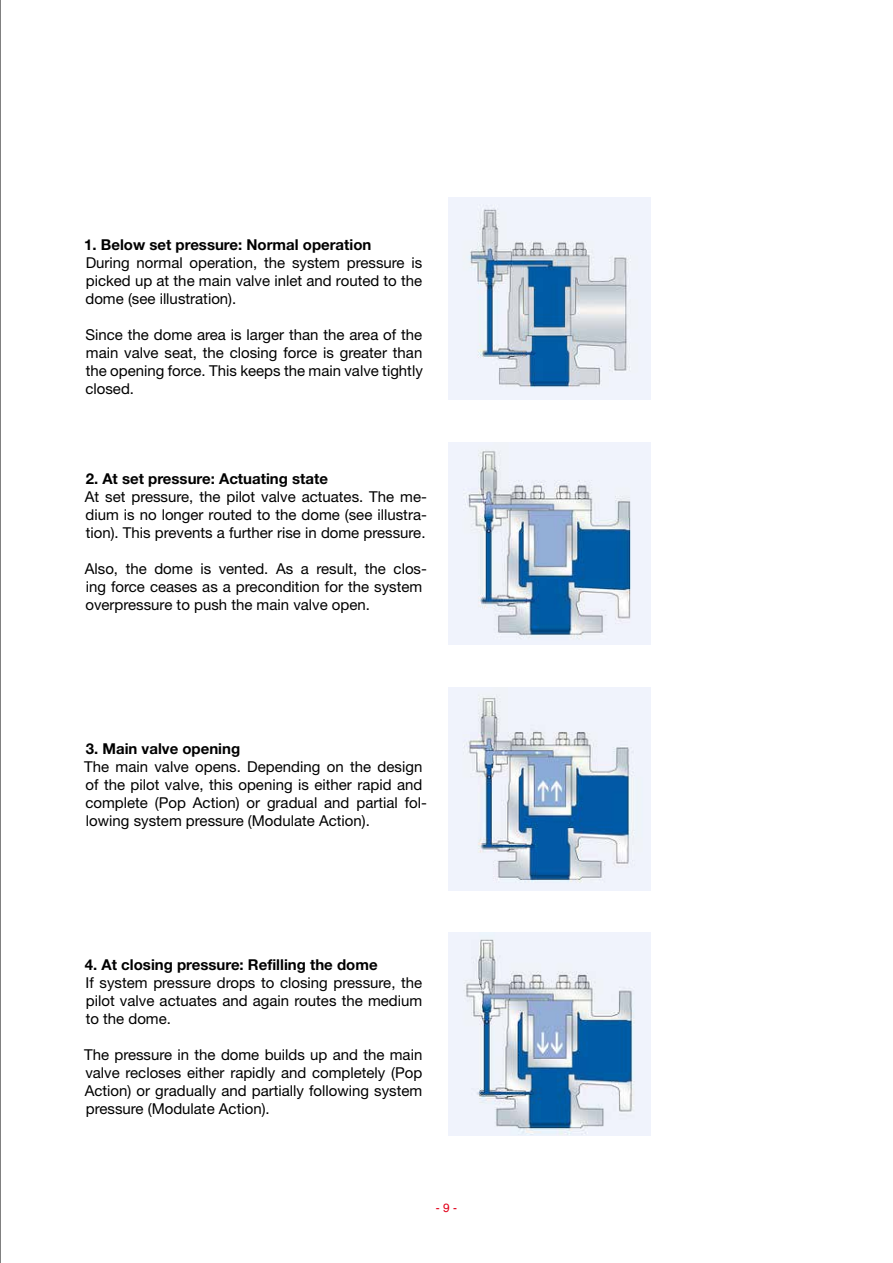
<style>
.page{position:relative;width:893px;height:1263px;background:#fff}
.page>*{position:absolute;margin:0;border:0;box-sizing:border-box;transform-origin:0 0}
.t1{font:15px/18px "Helvetica Neue LT Pro";color:#000;text-align:justify}
.t2{font:700 15px "Helvetica Neue LT Pro";color:#000}
.t3{font:12px "Helvetica";color:#e2001a}
</style>
<div class="page">
<img style="left:448px;top:197px;width:203px;height:203px">
<img style="left:448px;top:443px;width:202px;height:202px">
<img style="left:448px;top:688px;width:203px;height:202px">
<img style="left:448px;top:933px;width:203px;height:202px">
<hr style="left:0;top:0;width:1px;height:1263px;background:#000">
<p class="t2" style="left:84px;top:235px;width:289px">1. Below set pressure: Normal operation</p>
<p class="t1" style="left:85px;top:253px;width:338px">During normal operation, the system pressure is picked up at the main valve inlet and routed to the dome (see illustration).</p>
<p class="t1" style="left:85px;top:325px;width:339px">Since the dome area is larger than the area of the main valve seat, the closing force is greater than the opening force. This keeps the main valve tightly closed.</p>
<p class="t2" style="left:86px;top:469px;width:244px">2. At set pressure: Actuating state</p>
<p class="t1" style="left:85px;top:487px;width:344px">At set pressure, the pilot valve actuates. The me&shy;dium is no longer routed to the dome (see illustra&shy;tion). This prevents a further rise in dome pressure.</p>
<p class="t1" style="left:85px;top:559px;width:344px;text-align:left">Also, the dome is vented. As a result, the clos&shy;ing force ceases as a precondition for the system overpressure to push the main valve open.</p>
<p class="t2" style="left:86px;top:739px;width:156px">3. Main valve opening</p>
<p class="t1" style="left:84px;top:757px;width:344px;text-align:left">The main valve opens. Depending on the design of the pilot valve, this opening is either rapid and complete (Pop Action) or gradual and partial fol&shy;lowing system pressure (Modulate Action).</p>
<p class="t2" style="left:85px;top:955px;width:294px">4. At closing pressure: Refilling the dome</p>
<p class="t1" style="left:86px;top:973px;width:338px">If system pressure drops to closing pressure, the pilot valve actuates and again routes the medium to the dome.</p>
<p class="t1" style="left:84px;top:1045px;width:340px">The pressure in the dome builds up and the main valve recloses either rapidly and completely (Pop Action) or gradually and partially following system pressure (Modulate Action).</p>
<p class="t3" style="left:436px;top:1199px;width:23px">- 9 -</p>
</div>
